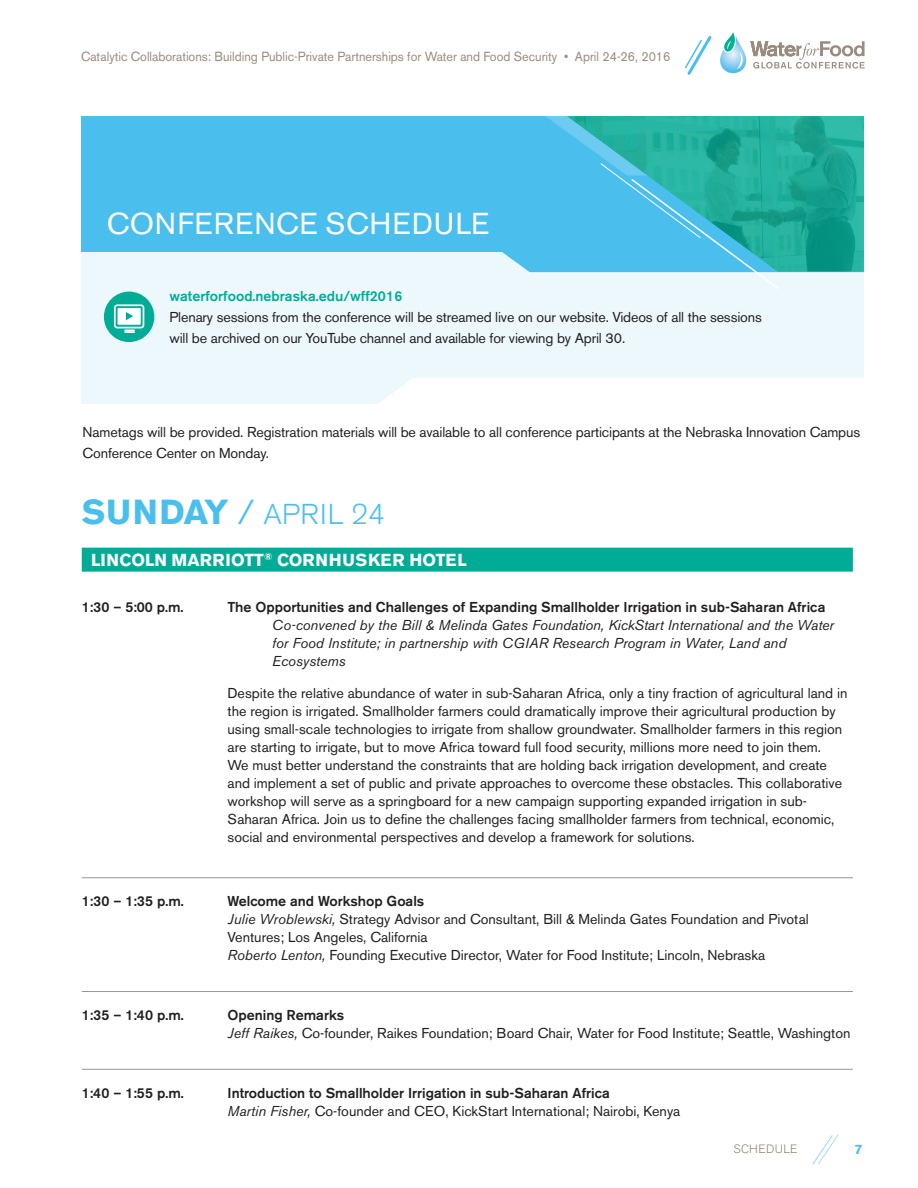
<style>
.page{position:relative;width:918px;height:1188px;background:#fff}
.page>*{position:absolute;margin:0;border:0;box-sizing:border-box;transform-origin:0 0}
.t1{font:30px "Akzidenz Grotesk BE";letter-spacing:.02em;color:#fff}
.t2{font:300 28.5px "Akzidenz Grotesk BE";letter-spacing:.02em;color:#4abfee}
.sched_3{font:700 17.25px "Akzidenz Grotesk BE";letter-spacing:.02em;color:#fff}
.sched_3-2{font:14.25px/18px "Akzidenz Grotesk BE";color:#231f20}
.body_copy{font:14.25px/21px "Akzidenz Grotesk BE";letter-spacing:-.01em;color:#231f20}
.sched_time{font:14.25px/18px "Akzidenz Grotesk BE";color:#231f20}
.sched_time-2{font:500 14.25px/18px "Akzidenz Grotesk BE";color:#231f20}
.sched2{font:italic 14.25px/18px "Akzidenz Grotesk BE";color:#231f20}
.t3{font:700 13.5px "Akzidenz Grotesk BE";color:#4abfee}
.t4{font:13.2px "Akzidenz Grotesk BE";color:#998b7d;scale:.95 1}
.t5{font:300 12px "Akzidenz Grotesk BE";letter-spacing:.02em;color:#938779}
.s1{font-weight:500;color:#00ac96}
.s2{font-weight:700;font-size:34.5px}
.s3{font-size:34.5px}
.s4{font-style:italic}
.s5{font-weight:500}
.s6{font-weight:400;font-style:italic}
.s7{font-weight:400}
</style>
<div class="page">
<svg style="left:750px;top:41px;width:115px;height:28px"></svg>
<img style="left:720px;top:36px;width:26px;height:37px">
<svg style="left:724px;top:32px;width:11px;height:20px"></svg>
<svg style="left:812px;top:1134px;width:27px;height:31px"></svg>
<svg style="left:685px;top:36px;width:27px;height:39px"></svg>
<div style="left:81px;top:220px;width:783px;height:184px;background:#edf8fd"></div>
<div style="left:82px;top:548px;width:771px;height:24px;background:#00ac96"></div>
<hr style="left:82px;top:877px;width:771px;height:1px;background:#939598">
<hr style="left:82px;top:991px;width:771px;height:1px;background:#939598">
<hr style="left:82px;top:1069px;width:771px;height:1px;background:#939598">
<svg style="left:81px;top:116px;width:463px;height:156px;background:#5dc5ef"></svg>
<svg style="left:544px;top:116px;width:236px;height:173px"></svg>
<div style="left:379px;top:378px;width:485px;height:26px;background:#fff"></div>
<img style="left:567px;top:116px;width:297px;height:156px">
<div style="left:104px;top:292px;width:50px;height:50px;background:#00ac96;border-radius:50%"></div>
<svg style="left:114px;top:304px;width:30px;height:29px"></svg>
<p class="t4" style="left:81px;top:49px;width:622px">Catalytic Collaborations: Building Public-Private Partnerships for Water and Food Security • April 24-26, 2016</p>
<p class="t1" style="left:114px;top:193px;width:425px">CONFERENCE PARTICIPANTS</p>
<p class="t1" style="left:107px;top:205px;width:384px">CONFERENCE SCHEDULE</p>
<p class="body_copy" style="left:170px;top:285px;width:594px"><span class="s1">waterforfood.nebraska.edu/wff2016<br></span>Plenary sessions from the conference will be streamed live on our website. Videos of all the sessions will be archived on our YouTube channel and available for viewing by April 30.</p>
<p class="body_copy" style="left:83px;top:421px;width:779px">Nametags will be provided. Registration materials will be available to all conference participants at the Nebraska Innovation Campus<br>Conference Center on Monday.</p>
<p class="t2" style="left:82px;top:498px;width:305px"><span class="s2">SUNDAY</span> <span class="s3">/</span> APRIL 24</p>
<p class="sched_3" style="left:91px;top:550px;width:377px">LINCOLN MARRIOTT<sup>®</sup> CORNHUSKER HOTEL</p>
<p class="sched_time-2" style="left:82px;top:598px;width:103px">1:30 – 5:00 p.m.</p>
<p class="sched_time-2" style="left:228px;top:598px;width:599px">The Opportunities and Challenges of Expanding Smallholder Irrigation in sub-Saharan Africa</p>
<p class="sched2" style="left:272px;top:616px;width:563px">Co-convened by the Bill &amp; Melinda Gates Foundation, KickStart International and the Water for Food Institute; in partnership with CGIAR Research Program in Water, Land and<br>Ecosystems</p>
<p class="sched_3-2" style="left:228px;top:684px;width:621px">Despite the relative abundance of water in sub-Saharan Africa, only a tiny fraction of agricultural land in the region is irrigated. Smallholder farmers could dramatically improve their agricultural production by using small-scale technologies to irrigate from shallow groundwater. Smallholder farmers in this region are starting to irrigate, but to move Africa toward full food security, millions more need to join them.<br>We must better understand the constraints that are holding back irrigation development, and create and implement a set of public and private approaches to overcome these obstacles. This collaborative workshop will serve as a springboard for a new campaign supporting expanded irrigation in sub-Saharan Africa. Join us to define the challenges facing smallholder farmers from technical, economic, social and environmental perspectives and develop a framework for solutions.</p>
<p class="sched_time-2" style="left:82px;top:892px;width:104px">1:30 – 1:35 p.m.</p>
<p class="sched_time-2" style="left:228px;top:892px;width:198px">Welcome and Workshop Goals</p>
<p class="sched_time" style="left:228px;top:910px;width:583px"><span class="s4">Julie Wroblewski,</span> Strategy Advisor and Consultant, Bill &amp; Melinda Gates Foundation and Pivotal<br>Ventures; Los Angeles, California</p>
<p class="sched_time" style="left:228px;top:946px;width:539px"><span class="s4">Roberto Lenton,</span> Founding Executive Director, Water for Food Institute; Lincoln, Nebraska</p>
<p class="sched_time-2" style="left:82px;top:1006px;width:104px">1:35 – 1:40 p.m.</p>
<p class="sched_time" style="left:228px;top:1006px;width:625px"><span class="s5">Opening Remarks<br></span><span class="s4">Jeff Raikes,</span> Co-founder, Raikes Foundation; Board Chair, Water for Food Institute; Seattle, Washington</p>
<p class="sched_time-2" style="left:82px;top:1084px;width:104px">1:40 – 1:55 p.m.</p>
<p class="sched_time-2" style="left:228px;top:1084px;width:454px">Introduction to Smallholder Irrigation in sub-Saharan Africa<br><span class="s6">Martin Fisher,</span> <span class="s7">Co-founder and CEO, KickStart International; Nairobi, Kenya</span></p>
<p class="t5" style="left:734px;top:1143px;width:65px">SCHEDULE</p>
<p class="t3" style="left:855px;top:1142px;width:9px">7</p>
</div>
